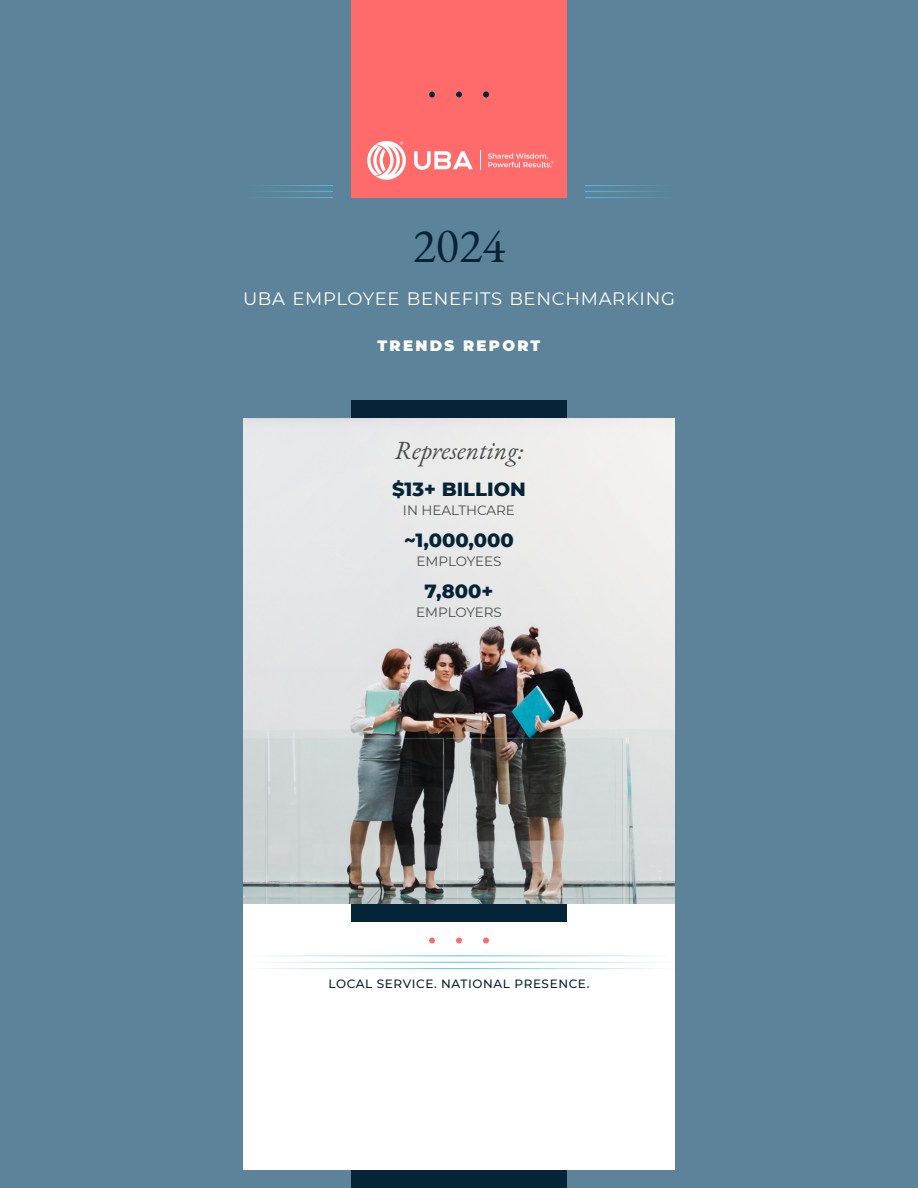
<style>
.page{position:relative;width:918px;height:1188px;background:#5c8399}
.page>*{position:absolute;margin:0;border:0;box-sizing:border-box;transform-origin:0 0}
.t1{font:48px "EB Garamond";color:#052438}
.t2{font:italic 25.5px "EB Garamond";color:#4b4c4d}
.t3{font:800 19.5px "Montserrat";color:#052438}
.t4{font:18px "Montserrat";letter-spacing:.04em;color:#fff}
.t5{font:900 15px "Montserrat";letter-spacing:.15em;color:#fff}
.t6{font:13.5px "Montserrat";color:#4b4c4d}
.t7{font:500 12px "Montserrat";letter-spacing:.05em;color:#032438}
</style>
<div class="page">
<div style="left:351px;top:400px;width:216px;height:788px;background:#052438"></div>
<img style="left:243px;top:418px;width:432px;height:486px">
<div style="left:351px;top:0;width:216px;height:198px;background:#ff6b6b"></div>
<svg style="left:414px;top:151px;width:59px;height:19px"></svg>
<svg style="left:367px;top:141px;width:39px;height:39px"></svg>
<svg style="left:488px;top:153px;width:66px;height:14px"></svg>
<svg style="left:429px;top:92px;width:6px;height:6px"></svg>
<svg style="left:456px;top:92px;width:6px;height:6px"></svg>
<svg style="left:483px;top:92px;width:6px;height:6px"></svg>
<hr style="left:585px;top:185px;width:90px;height:1px;background:#fff">
<hr style="left:243px;top:191px;width:90px;height:1px;background:#fff">
<hr style="left:243px;top:185px;width:90px;height:1px;background:#fff">
<hr style="left:585px;top:191px;width:90px;height:1px;background:#fff">
<hr style="left:243px;top:197px;width:90px;height:1px;background:#fff">
<hr style="left:585px;top:197px;width:90px;height:1px;background:#fff">
<div style="left:243px;top:904px;width:432px;height:266px;background:#fff"></div>
<div style="left:351px;top:904px;width:216px;height:18px;background:#052438"></div>
<svg style="left:429px;top:938px;width:6px;height:6px"></svg>
<svg style="left:456px;top:938px;width:6px;height:6px"></svg>
<svg style="left:483px;top:938px;width:6px;height:6px"></svg>
<p class="t1" style="left:413px;top:214px;width:94px">2024</p>
<p class="t4" style="left:243px;top:287px;width:434px">UBA EMPLOYEE BENEFITS BENCHMARKING</p>
<p class="t5" style="left:378px;top:334px;width:164px">TRENDS REPORT</p>
<p class="t2" style="left:394px;top:434px;width:131px">Representing:</p>
<p class="t3" style="left:392px;top:475px;width:135px">$13+ BILLION</p>
<p class="t6" style="left:403px;top:501px;width:114px">IN HEALTHCARE</p>
<p class="t3" style="left:404px;top:526px;width:111px">~1,000,000</p>
<p class="t6" style="left:417px;top:552px;width:86px">EMPLOYEES</p>
<p class="t3" style="left:425px;top:576px;width:70px">7,800+</p>
<p class="t6" style="left:416px;top:603px;width:87px">EMPLOYERS</p>
<p class="t7" style="left:329px;top:975px;width:262px">LOCAL SERVICE. NATIONAL PRESENCE.</p>
</div>
